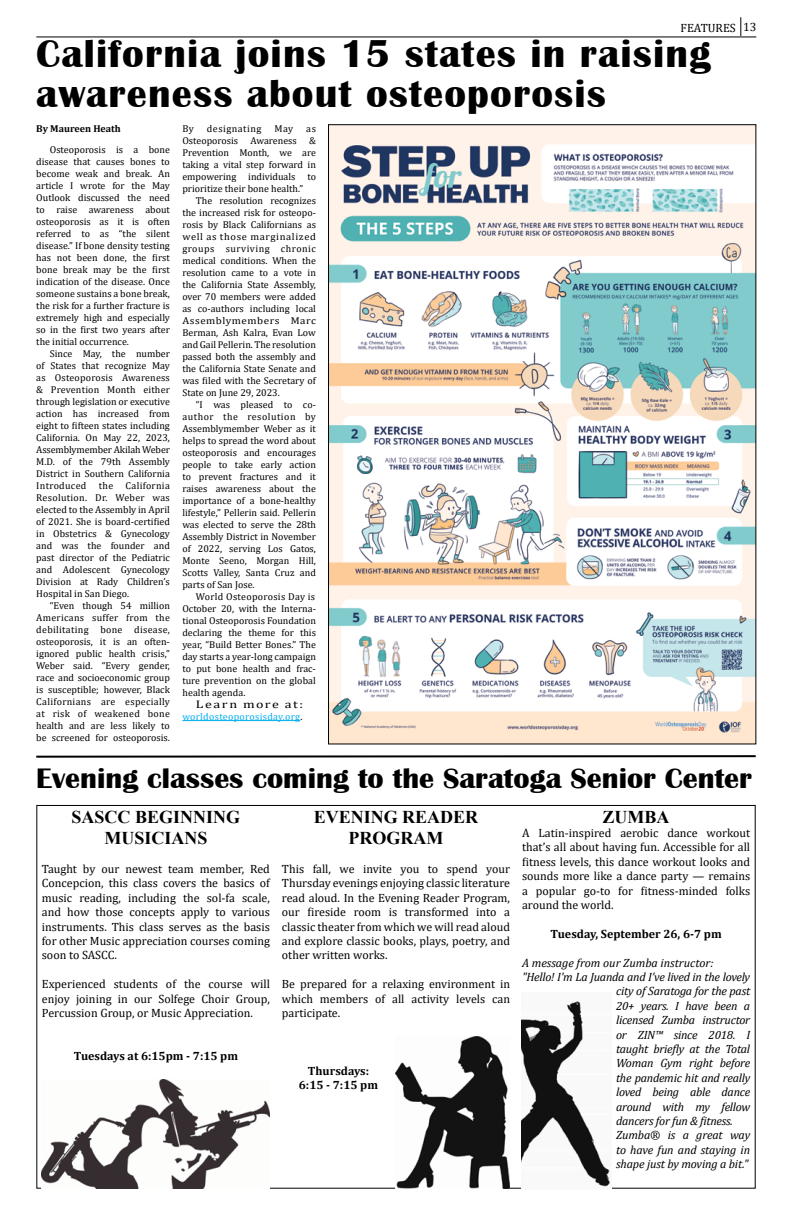
<style>
.page{position:relative;width:792px;height:1224px;background:#fff}
.page>*{position:absolute;margin:0;border:0;box-sizing:border-box;transform-origin:0 0}
.t1{font:700 40px/40px "Britannic";letter-spacing:.03em;color:#000}
.t2{font:700 29px "Britannic";color:#000}
.t3{font:700 18px/21.6px "Times New Roman";color:#000;text-align:center}
.t4{font:12px/14.4px "Cambria";color:#000;text-align:justify}
.t5{font:italic 12px "Cambria";letter-spacing:-.02em;color:#000}
.t6{font:700 12px/14.4px "Cambria";color:#000;text-align:center}
.t7{font:italic 12px "Cambria";color:#000}
.t8{font:11px "Cambria";letter-spacing:.11em;color:#000;scale:1.27 1}
.t9{font:10px/12px "Cambria";color:#000;text-align:justify}
.t10{font:10px "Cambria";letter-spacing:.03em;color:#00aeef}
.t11{font:700 10px "Cambria";color:#000}
.t12{font:10px "Cambria";letter-spacing:.05em;color:#000}
.s1{color:#000}
</style>
<div class="page">
<hr style="left:182px;top:720px;width:118px;height:1px;background:#00aeef">
<img style="left:330px;top:126px;width:424px;height:616px">
<hr style="left:36px;top:37px;width:720px;height:1px;background:#000">
<svg style="left:741px;top:17px;width:1px;height:19px"></svg>
<svg style="left:36px;top:755px;width:720px;height:3px;background:#545454"></svg>
<img style="left:42px;top:1080px;width:228px;height:108px">
<img style="left:395px;top:1037px;width:114px;height:151px">
<img style="left:522px;top:1001px;width:88px;height:186px">
<p class="t4" style="left:681px;top:20px;width:77px">FEATURES 13</p>
<h1 class="t1" style="left:36px;top:34px;width:676px">California joins 15 states in raising awareness about osteoporosis</h1>
<p class="t11" style="left:36px;top:122px;width:86px">By Maureen Heath</p>
<p class="t9" style="left:36px;top:144px;width:135px;text-indent:14px">Osteoporosis is a bone disease that causes bones to become weak and break. An article I wrote for the May Outlook discussed the need to raise awareness about osteoporosis as it is often referred to as “the silent disease.” If bone density testing has not been done, the first bone break may be the first indication of the disease. Once someone sustains a bone break, the risk for a further fracture is extremely high and especially so in the first two years after the initial occurrence.</p>
<p class="t9" style="left:36px;top:348px;width:135px;text-indent:14px">Since May, the number of States that recognize May as Osteoporosis Awareness &amp; Prevention Month either through legislation or executive action has increased from eight to fifteen states including California. On May 22, 2023, Assemblymember Akilah Weber M.D. of the 79th Assembly District in Southern California Introduced the California Resolution. Dr. Weber was elected to the Assembly in April of 2021. She is board-certified in Obstetrics &amp; Gynecology and was the founder and past director of the Pediatric and Adolescent Gynecology Division at Rady Children’s Hospital in San Diego.</p>
<p class="t9" style="left:36px;top:600px;width:135px;text-indent:14px">“Even though 54 million Americans suffer from the debilitating bone disease, osteoporosis, it is an often&shy;ignored public health crisis,” Weber said. “Every gender, race and socioeconomic group is susceptible; however, Black Californians are especially at risk of weakened bone health and are less likely to be screened for osteoporosis.</p>
<p class="t9" style="left:182px;top:123px;width:13px">By</p>
<p class="t12" style="left:207px;top:123px;width:56px">designating</p>
<p class="t9" style="left:274px;top:123px;width:20px">May</p>
<p class="t9" style="left:182px;top:123px;width:135px;text-indent:124px">as Osteoporosis Awareness &amp; Prevention Month, we are taking a vital step forward in empowering individuals to prioritize their bone health.”</p>
<p class="t9" style="left:182px;top:195px;width:135px;text-indent:14px">The resolution recognizes the increased risk for osteopo&shy;rosis by Black Californians as well as those marginalized groups surviving chronic medical conditions. When the resolution came to a vote in the California State Assembly, over 70 members were added as co-authors including local Assemblymembers Marc Berman, Ash Kalra, Evan Low and Gail Pellerin. The resolution passed both the assembly and the California State Senate and was filed with the Secretary of State on June 29, 2023.</p>
<p class="t9" style="left:182px;top:399px;width:135px;text-indent:14px">“I was pleased to co&shy;author the resolution by Assemblymember Weber as it helps to spread the word about osteoporosis and encourages people to take early action to prevent fractures and it raises awareness about the importance of a bone-healthy lifestyle,” Pellerin said. Pellerin was elected to serve the 28th Assembly District in November of 2022, serving Los Gatos, Monte Seeno, Morgan Hill, Scotts Valley, Santa Cruz and parts of San Jose.</p>
<p class="t9" style="left:182px;top:591px;width:135px;text-indent:14px">World Osteoporosis Day is October 20, with the Interna&shy;tional Osteoporosis Foundation declaring the theme for this year, “Build Better Bones.” The day starts a year-long campaign to put bone health and frac&shy;ture prevention on the global health agenda.</p>
<p class="t8" style="left:196px;top:698px;width:86px">Learn more at:</p>
<p class="t10" style="left:182px;top:711px;width:121px">worldosteoporosisday.org<span class="s1">.</span></p>
<h2 class="t2" style="left:36px;top:762px;width:717px">Evening classes coming to the Saratoga Senior Center</h2>
<h3 class="t3" style="left:72px;top:805px;width:170px">SASCC BEGINNING<br>MUSICIANS</h3>
<p class="t4" style="left:42px;top:862px;width:230px">Taught by our newest team member, Red Concepcion, this class covers the basics of music reading, including the sol-fa scale, and how those concepts apply to various instruments. This class serves as the basis for other Music appreciation courses coming soon to SASCC.</p>
<p class="t4" style="left:42px;top:977px;width:230px">Experienced students of the course will enjoy joining in our Solfege Choir Group, Percussion Group, or Music Appreciation.</p>
<p class="t6" style="left:74px;top:1049px;width:166px">Tuesdays at 6:15pm - 7:15 pm</p>
<h3 class="t3" style="left:314px;top:805px;width:166px">EVENING READER<br>PROGRAM</h3>
<p class="t4" style="left:282px;top:862px;width:230px">This fall, we invite you to spend your Thursday evenings enjoying classic literature read aloud. In the Evening Reader Program, our fireside room is transformed into a classic theater from which we will read aloud and explore classic books, plays, poetry, and other written works.</p>
<p class="t4" style="left:282px;top:977px;width:230px">Be prepared for a relaxing environment in which members of all activity levels can participate.</p>
<p class="t6" style="left:299px;top:1063px;width:81px">Thursdays:<br>6:15 - 7:15 pm</p>
<h3 class="t3" style="left:603px;top:805px;width:68px">ZUMBA</h3>
<p class="t4" style="left:522px;top:826px;width:230px">A Latin-inspired aerobic dance workout that’s all about having fun. Accessible for all fitness levels, this dance workout looks and sounds more like a dance party — remains a popular go-to for fitness-minded folks around the world.</p>
<p class="t6" style="left:550px;top:926px;width:173px">Tuesday, September 26, 6-7 pm</p>
<p class="t7" style="left:522px;top:954px;width:193px">A message from our Zumba instructor:</p>
<p class="t5" style="left:522px;top:968px;width:230px">"Hello! I'm La Juanda and I’ve lived in the lovely</p>
<p class="t5" style="left:616px;top:983px;width:136px">city of Saratoga for the past</p>
<p class="t5" style="left:616px;top:997px;width:136px">20+ years. I have been a</p>
<p class="t5" style="left:616px;top:1012px;width:136px">licensed Zumba instructor</p>
<p class="t5" style="left:616px;top:1026px;width:136px">or ZIN™ since 2018. I</p>
<p class="t5" style="left:616px;top:1040px;width:136px">taught briefly at the Total</p>
<p class="t5" style="left:616px;top:1055px;width:136px">Woman Gym right before</p>
<p class="t5" style="left:616px;top:1069px;width:136px">the pandemic hit and really</p>
<p class="t5" style="left:616px;top:1084px;width:136px">loved being able dance</p>
<p class="t5" style="left:616px;top:1098px;width:136px">around with my fellow</p>
<p class="t5" style="left:616px;top:1112px;width:118px">dancers for fun &amp; fitness.</p>
<p class="t5" style="left:616px;top:1127px;width:136px">Zumba® is a great way</p>
<p class="t5" style="left:616px;top:1141px;width:136px">to have fun and staying in</p>
<p class="t5" style="left:616px;top:1156px;width:134px">shape just by moving a bit."</p>
</div>
